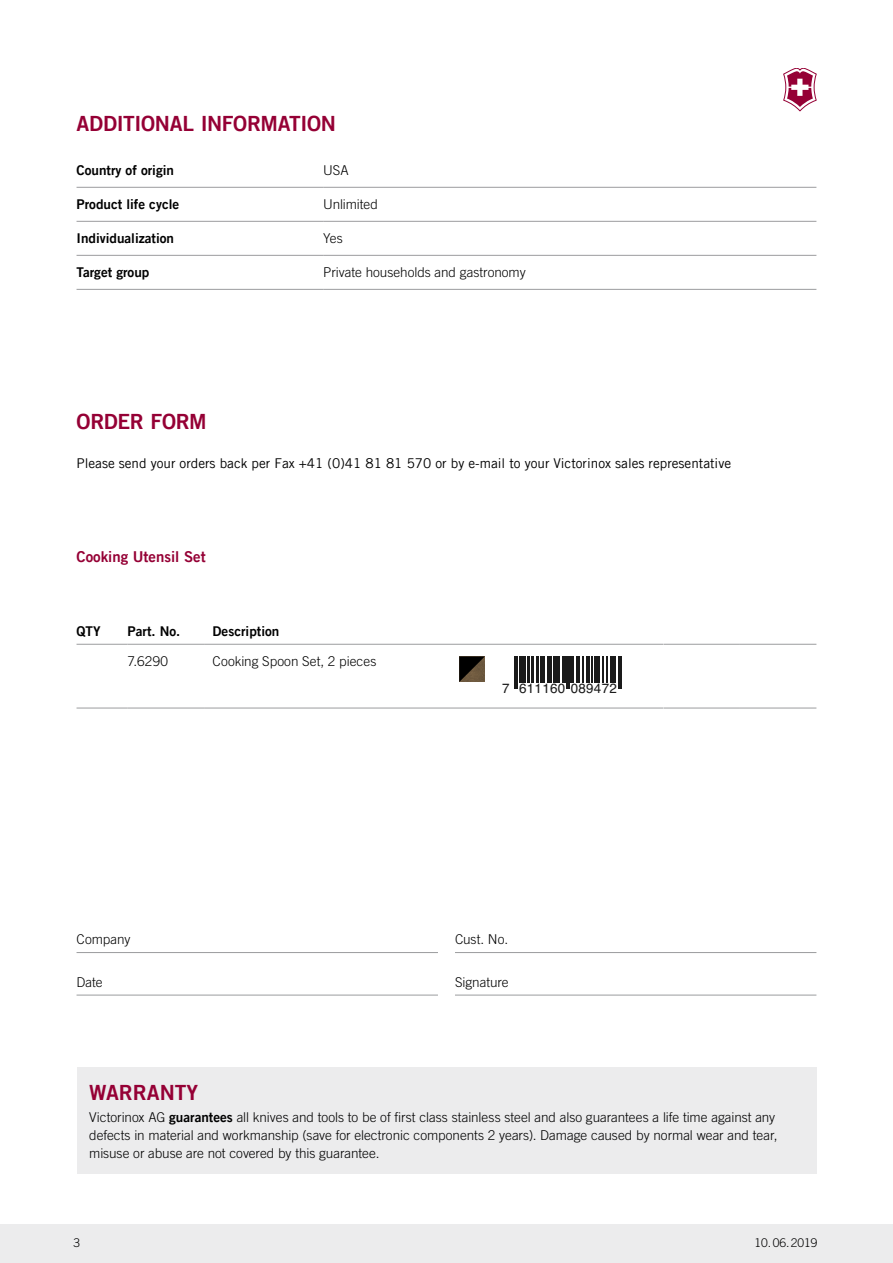
<style>
.page{position:relative;width:893px;height:1263px;background:#fff}
.page>*{position:absolute;margin:0;border:0;box-sizing:border-box;transform-origin:0 0}
.t1{font:21px "Trade Gothic LT Com Bd 2";letter-spacing:-.01em;color:#950035}
.t2{font:15px "Trade Gothic LT Com Bd 2";color:#950035}
.t3{font:300 13.5px/18px "Trade Gothic LT Com";color:#000}
.t4{font:13.5px "Trade Gothic LT Com";color:#000}
.t5{font:13.5px "Trade Gothic LT Com Bd 2";color:#000}
.t6{font:13.35px "Helvetica";letter-spacing:.02em;color:#000}
.t7{font:300 12px "Trade Gothic LT Com";color:#000}
.s1{font-family:"Trade Gothic LT Com Bd 2";font-weight:400}
</style>
<div class="page">
<svg style="left:514px;top:656px;width:108px;height:33px"></svg>
<hr style="left:515px;top:656px;width:1px;height:32px;background:#000">
<hr style="left:517px;top:656px;width:1px;height:32px;background:#000">
<svg style="left:519px;top:656px;width:1px;height:27px"></svg>
<div style="left:521px;top:656px;width:5px;height:27px;background:#1a1a1a"></div>
<hr style="left:527px;top:656px;width:2px;height:27px;background:#000">
<hr style="left:531px;top:656px;width:3px;height:27px;background:#000">
<hr style="left:536px;top:656px;width:2px;height:27px;background:#000">
<svg style="left:541px;top:656px;width:1px;height:27px"></svg>
<hr style="left:543px;top:656px;width:2px;height:27px;background:#000">
<hr style="left:547px;top:656px;width:2px;height:27px;background:#000">
<svg style="left:551px;top:656px;width:1px;height:27px"></svg>
<hr style="left:553px;top:656px;width:4px;height:27px;background:#1a1a1a">
<hr style="left:558px;top:656px;width:2px;height:27px;background:#000">
<hr style="left:562px;top:656px;width:3px;height:27px;background:#000">
<hr style="left:566px;top:656px;width:1px;height:32px;background:#000">
<hr style="left:568px;top:656px;width:2px;height:32px;background:#000">
<hr style="left:571px;top:656px;width:3px;height:27px;background:#000">
<svg style="left:576px;top:656px;width:7px;height:27px"></svg>
<hr style="left:586px;top:656px;width:4px;height:27px;background:#1a1a1a">
<svg style="left:591px;top:656px;width:4px;height:27px"></svg>
<hr style="left:597px;top:656px;width:3px;height:27px;background:#000">
<svg style="left:602px;top:656px;width:6px;height:27px"></svg>
<hr style="left:610px;top:656px;width:2px;height:27px;background:#000">
<hr style="left:613px;top:656px;width:3px;height:27px;background:#000">
<hr style="left:618px;top:656px;width:1px;height:32px;background:#000">
<hr style="left:620px;top:656px;width:1px;height:32px;background:#000">
<svg style="left:783px;top:68px;width:34px;height:43px"></svg>
<svg style="left:459px;top:656px;width:26px;height:26px"></svg>
<div style="left:0;top:1225px;width:893px;height:38px;background:#ececed"></div>
<hr style="left:77px;top:708px;width:51px;height:1px;background:#9b9c9e">
<hr style="left:128px;top:708px;width:76px;height:1px;background:#9b9c9e">
<hr style="left:204px;top:708px;width:459px;height:1px;background:#9b9c9e">
<hr style="left:77px;top:644px;width:51px;height:1px;background:#9b9c9e">
<hr style="left:128px;top:644px;width:76px;height:1px;background:#9b9c9e">
<hr style="left:204px;top:644px;width:459px;height:1px;background:#9b9c9e">
<hr style="left:77px;top:952px;width:361px;height:1px;background:#9b9c9e">
<hr style="left:77px;top:995px;width:361px;height:1px;background:#9b9c9e">
<hr style="left:455px;top:952px;width:361px;height:1px;background:#9b9c9e">
<hr style="left:455px;top:995px;width:361px;height:1px;background:#9b9c9e">
<div style="left:77px;top:1067px;width:739px;height:107px;background:#ececed"></div>
<hr style="left:77px;top:187px;width:246px;height:1px;background:#9b9c9e">
<hr style="left:323px;top:187px;width:493px;height:1px;background:#9b9c9e">
<hr style="left:77px;top:221px;width:246px;height:1px;background:#9b9c9e">
<hr style="left:323px;top:221px;width:493px;height:1px;background:#9b9c9e">
<hr style="left:77px;top:255px;width:246px;height:1px;background:#9b9c9e">
<hr style="left:323px;top:255px;width:493px;height:1px;background:#9b9c9e">
<hr style="left:77px;top:289px;width:246px;height:1px;background:#9b9c9e">
<hr style="left:323px;top:289px;width:493px;height:1px;background:#9b9c9e">
<hr style="left:663px;top:644px;width:77px;height:1px;background:#9b9c9e">
<hr style="left:740px;top:644px;width:76px;height:1px;background:#9b9c9e">
<hr style="left:663px;top:708px;width:77px;height:1px;background:#9b9c9e">
<hr style="left:740px;top:708px;width:76px;height:1px;background:#9b9c9e">
<h1 class="t1" style="left:77px;top:111px;width:261px">ADDITIONAL INFORMATION</h1>
<p class="t5" style="left:77px;top:162px;width:99px">Country of origin</p>
<p class="t3" style="left:323px;top:161px;width:27px">USA</p>
<p class="t5" style="left:77px;top:196px;width:104px">Product life cycle</p>
<p class="t3" style="left:323px;top:195px;width:56px">Unlimited</p>
<p class="t5" style="left:77px;top:230px;width:99px">Individualization</p>
<p class="t3" style="left:323px;top:229px;width:21px">Yes</p>
<p class="t5" style="left:77px;top:264px;width:74px">Target group</p>
<p class="t3" style="left:323px;top:263px;width:204px">Private households and gastronomy</p>
<h1 class="t1" style="left:77px;top:408px;width:132px">ORDER FORM</h1>
<p class="t4" style="left:77px;top:455px;width:656px">Please send your orders back per Fax +41 (0)41 81 81 570 or by e-mail to your Victorinox sales representative</p>
<p class="t2" style="left:77px;top:548px;width:131px">Cooking Utensil Set</p>
<p class="t5" style="left:77px;top:622px;width:26px">QTY</p>
<p class="t5" style="left:128px;top:622px;width:54px">Part. No.</p>
<p class="t5" style="left:213px;top:622px;width:68px">Description</p>
<p class="t3" style="left:128px;top:652px;width:42px">7.6290</p>
<p class="t3" style="left:213px;top:652px;width:165px">Cooking Spoon Set, 2 pieces</p>
<p class="t6" style="left:502px;top:678px;width:116px">7 611160 089472</p>
<p class="t3" style="left:77px;top:930px;width:55px">Company</p>
<p class="t3" style="left:455px;top:930px;width:55px">Cust. No.</p>
<p class="t3" style="left:77px;top:973px;width:28px">Date</p>
<p class="t3" style="left:455px;top:973px;width:55px">Signature</p>
<h1 class="t1" style="left:89px;top:1079px;width:110px">WARRANTY</h1>
<p class="t3" style="left:89px;top:1108px;width:690px">Victorinox AG <span class="s1">guarantees</span> all knives and tools to be of first class stainless steel and also guarantees a life time against any defects in material and workmanship (save for electronic components 2 years). Damage caused by normal wear and tear, misuse or abuse are not covered by this guarantee.</p>
<p class="t7" style="left:74px;top:1235px;width:8px">3</p>
<p class="t7" style="left:781px;top:1235px;width:40px">6.2019</p>
<p class="t7" style="left:754px;top:1235px;width:65px">10.06.2019</p>
</div>
